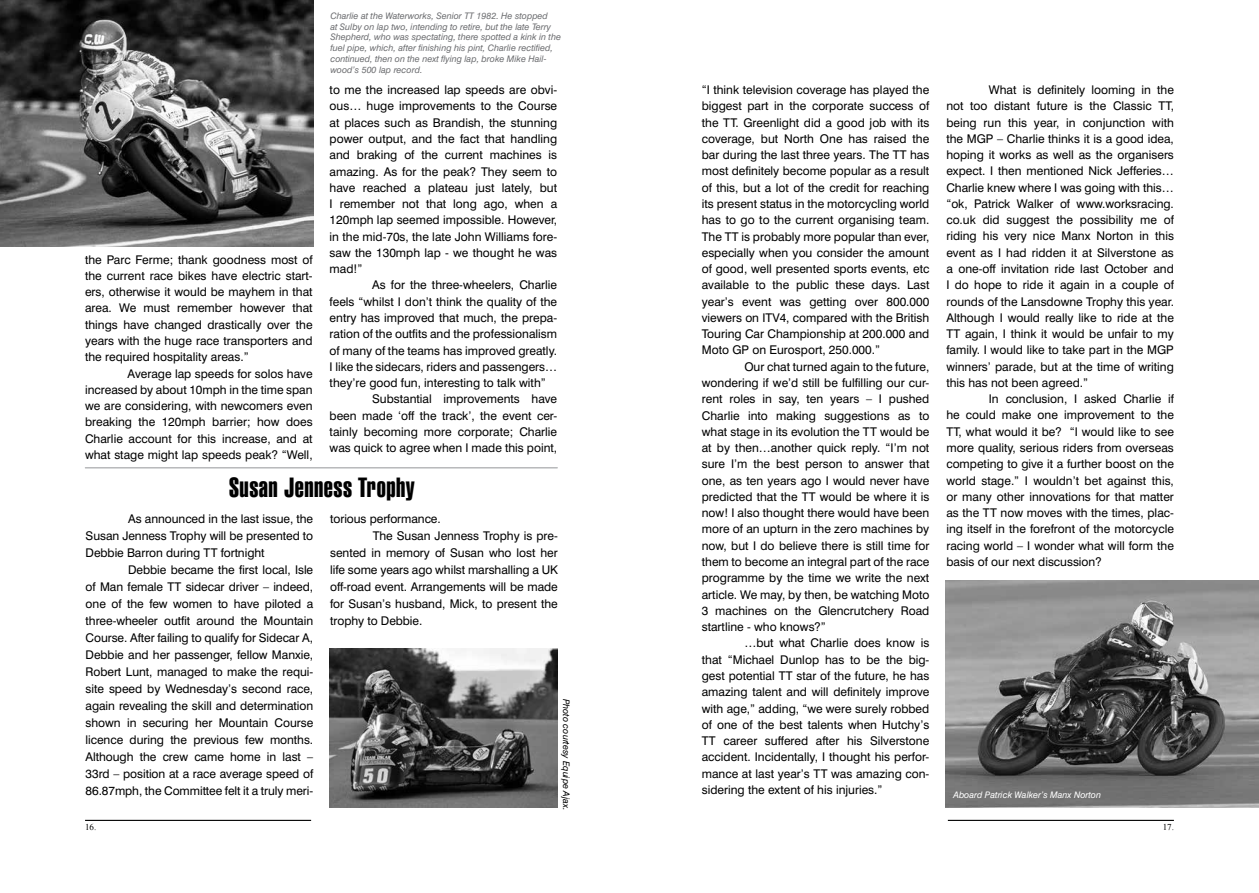
<style>
.page{position:relative;width:1259px;height:893px;background:#fff}
.page>*{position:absolute;margin:0;border:0;box-sizing:border-box;transform-origin:0 0}
.t1{font:27px "Swiss 911 BT Extra Compressed";letter-spacing:.02em;color:#000}
.t2{font:12px/16.2px "Swiss 721 BT";color:#000;text-align:justify}
.t3{font:italic 9px/10.8px "Swiss 721 BT";color:#6d6e71}
.t4{font:italic 9px "Swiss 721 BT";color:#fff}
.t5{font:italic 9px "Swiss 721 BT";color:#000}
.t6{font:9px "Times New Roman";color:#000}
</style>
<div class="page">
<hr style="left:85px;top:820px;width:226px;height:1px;background:#000">
<hr style="left:948px;top:820px;width:226px;height:1px;background:#000">
<img style="left:330px;top:648px;width:227px;height:159px">
<hr style="left:85px;top:468px;width:472px;height:1px;background:#939598">
<img style="left:945px;top:580px;width:314px;height:228px">
<img style="left:0;top:0;width:313px;height:246px">
<p class="t2" style="left:85px;top:251px;width:229px">the Parc Ferme; thank goodness most of the current race bikes have electric start&shy;ers, otherwise it would be mayhem in that area. We must remember however that things have changed drastically over the years with the huge race transporters and the required hospitality areas.”</p>
<p class="t2" style="left:85px;top:365px;width:229px;text-indent:43px">Average lap speeds for solos have increased by about 10mph in the time span we are considering, with newcomers even breaking the 120mph barrier; how does Charlie account for this increase, and at what stage might lap speeds peak? “Well,</p>
<p class="t3" style="left:330px;top:10px;width:232px">Charlie at the Waterworks, Senior TT 1982. He stopped<br>at Sulby on lap two, intending to retire, but the late Terry Shepherd, who was spectating, there spotted a kink in the fuel pipe, which, after finishing his pint, Charlie rectified, continued, then on the next flying lap, broke Mike Hail&shy;wood’s 500 lap record.</p>
<p class="t2" style="left:330px;top:82px;width:229px">to me the increased lap speeds are obvi&shy;ous… huge improvements to the Course at places such as Brandish, the stunning power output, and the fact that handling and braking of the current machines is amazing. As for the peak? They seem to have reached a plateau just lately, but I remember not that long ago, when a 120mph lap seemed impossible. However, in the mid-70s, the late John Williams fore&shy;saw the 130mph lap - we thought he was mad!”</p>
<p class="t2" style="left:372px;top:277px;width:186px">As for the three-wheelers, Charlie</p>
<p class="t2" style="left:330px;top:293px;width:229px">feels “whilst I don’t think the quality of the</p>
<p class="t2" style="left:330px;top:310px;width:229px">entry has improved that much, the prepa-</p>
<p class="t2" style="left:330px;top:326px;width:229px">ration of the outfits and the professionalism</p>
<p class="t2" style="left:330px;top:342px;width:229px">of many of the teams has improved greatly.</p>
<p class="t2" style="left:330px;top:358px;width:229px">I like the sidecars, riders and passengers…</p>
<p class="t2" style="left:330px;top:375px;width:218px">they’re good fun, interesting to talk with”</p>
<p class="t2" style="left:372px;top:391px;width:186px">Substantial improvements have</p>
<p class="t2" style="left:330px;top:407px;width:229px">been made ‘off the track’, the event cer-</p>
<p class="t2" style="left:330px;top:423px;width:229px">tainly becoming more corporate; Charlie</p>
<p class="t2" style="left:330px;top:440px;width:229px">was quick to agree when I made this point,</p>
<h1 class="t1" style="left:229px;top:472px;width:187px">Susan Jenness Trophy</h1>
<p class="t2" style="left:86px;top:510px;width:229px;line-height:17px;text-indent:43px">As announced in the last issue, the Susan Jenness Trophy will be presented to Debbie Barron during TT fortnight</p>
<p class="t2" style="left:86px;top:561px;width:229px;line-height:17px;text-indent:43px">Debbie became the first local, Isle of Man female TT sidecar driver – indeed, one of the few women to have piloted a three-wheeler outfit around the Mountain Course. After failing to qualify for Sidecar A, Debbie and her passenger, fellow Manxie, Robert Lunt, managed to make the requi&shy;site speed by Wednesday’s second race, again revealing the skill and determination shown in securing her Mountain Course licence during the previous few months.<br>Although the crew came home in last – 33rd – position at a race average speed of 86.87mph, the Committee felt it a truly meri-</p>
<p class="t2" style="left:330px;top:510px;width:112px">torious performance.</p>
<p class="t2" style="left:373px;top:527px;width:186px">The Susan Jenness Trophy is pre-</p>
<p class="t2" style="left:330px;top:544px;width:229px">sented in memory of Susan who lost her</p>
<p class="t2" style="left:330px;top:561px;width:229px">life some years ago whilst marshalling a UK</p>
<p class="t2" style="left:330px;top:578px;width:229px">off-road event. Arrangements will be made</p>
<p class="t2" style="left:330px;top:595px;width:229px">for Susan’s husband, Mick, to present the</p>
<p class="t2" style="left:330px;top:612px;width:94px">trophy to Debbie.</p>
<p class="t5" style="left:572px;top:699px;width:113px;rotate:90deg">Photo courtesy Equipe Ajax.</p>
<p class="t2" style="left:702px;top:82px;width:229px">“I think television coverage has played the biggest part in the corporate success of the TT. Greenlight did a good job with its coverage, but North One has raised the bar during the last three years. The TT has most definitely become popular as a result of this, but a lot of the credit for reaching its present status in the motorcycling world has to go to the current organising team.<br>The TT is probably more popular than ever, especially when you consider the amount of good, well presented sports events, etc available to the public these days. Last year’s event was getting over 800.000 viewers on ITV4, compared with the British Touring Car Championship at 200.000 and Moto GP on Eurosport, 250.000.”</p>
<p class="t2" style="left:702px;top:358px;width:229px;text-indent:43px">Our chat turned again to the future, wondering if we’d still be fulfilling our cur&shy;rent roles in say, ten years – I pushed Charlie into making suggestions as to what stage in its evolution the TT would be at by then…another quick reply. “I’m not sure I’m the best person to answer that one, as ten years ago I would never have predicted that the TT would be where it is now! I also thought there would have been more of an upturn in the zero machines by now, but I do believe there is still time for them to become an integral part of the race programme by the time we write the next article. We may, by then, be watching Moto 3 machines on the Glencrutchery Road startline - who knows?”</p>
<p class="t2" style="left:702px;top:635px;width:229px;text-indent:43px">…but what Charlie does know is that “Michael Dunlop has to be the big&shy;gest potential TT star of the future, he has amazing talent and will definitely improve with age,” adding, “we were surely robbed of one of the best talents when Hutchy’s TT career suffered after his Silverstone accident. Incidentally, I thought his perfor&shy;mance at last year’s TT was amazing con&shy;sidering the extent of his injuries.”</p>
<p class="t2" style="left:946px;top:82px;width:229px;text-indent:43px">What is definitely looming in the not too distant future is the Classic TT, being run this year, in conjunction with the MGP – Charlie thinks it is a good idea, hoping it works as well as the organisers expect. I then mentioned Nick Jefferies… Charlie knew where I was going with this… “ok, Patrick Walker of www.worksracing. co.uk did suggest the possibility me of riding his very nice Manx Norton in this event as I had ridden it at Silverstone as a one-off invitation ride last October and I do hope to ride it again in a couple of rounds of the Lansdowne Trophy this year.<br>Although I would really like to ride at the TT again, I think it would be unfair to my family. I would like to take part in the MGP winners’ parade, but at the time of writing this has not been agreed.”</p>
<p class="t2" style="left:946px;top:391px;width:229px;text-indent:43px">In conclusion, I asked Charlie if he could make one improvement to the TT, what would it be? “I would like to see more quality, serious riders from overseas competing to give it a further boost on the world stage.” I wouldn’t bet against this, or many other innovations for that matter as the TT now moves with the times, plac&shy;ing itself in the forefront of the motorcycle racing world – I wonder what will form the basis of our next discussion?</p>
<p class="t4" style="left:953px;top:790px;width:149px">Aboard Patrick Walker’s Manx Norton</p>
<p class="t6" style="left:85px;top:821px;width:13px">16.</p>
<p class="t6" style="left:1162px;top:821px;width:13px">17.</p>
</div>
